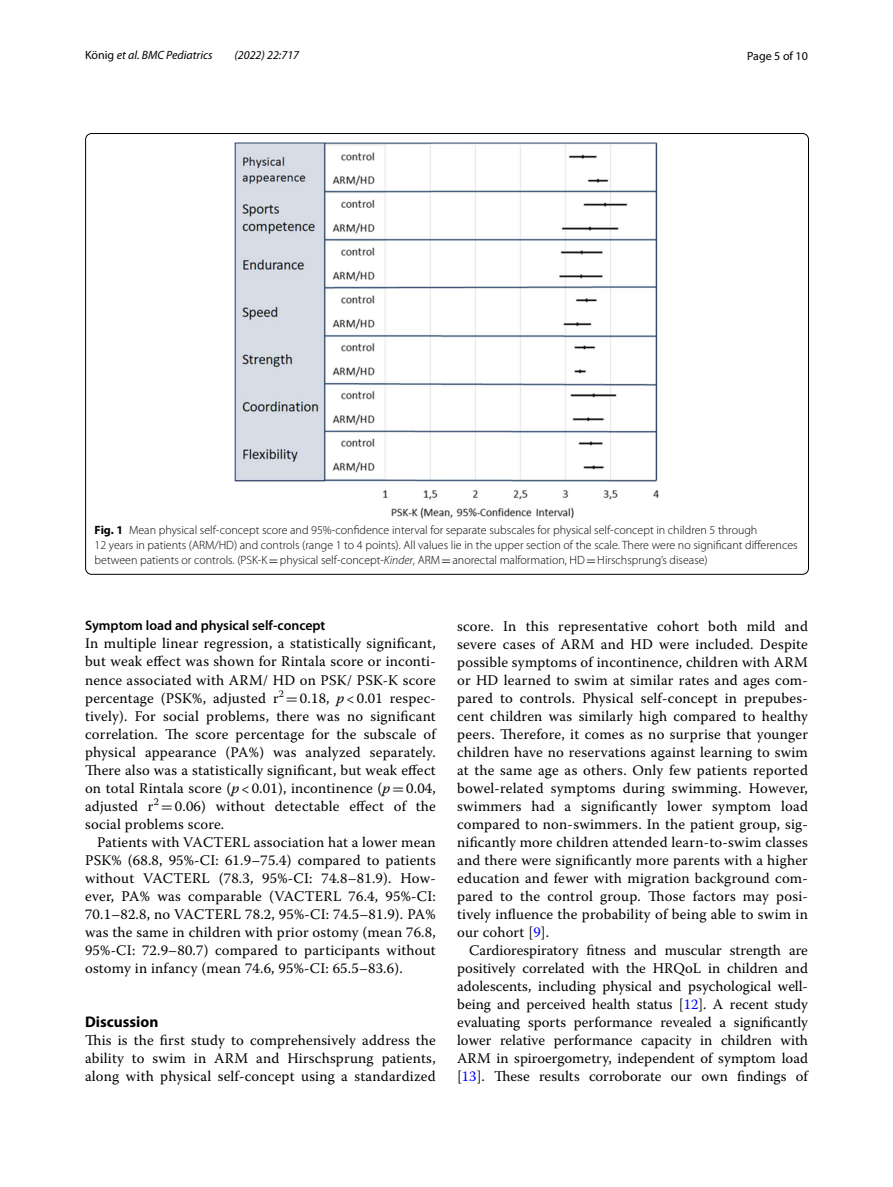
<style>
.page{position:relative;width:893px;height:1187px;background:#fff}
.page>*{position:absolute;margin:0;border:0;box-sizing:border-box;transform-origin:0 0}
.t1{font:700 15.45px "Myriad Pro";color:#000}
.t2{font:14.7px/18px "Warnock Pro";letter-spacing:.015em;color:#000;text-align:justify}
.t3{font:600 13.8px "Myriad Pro";color:#000}
.t4{font:300 12px/15px "Myriad Pro";color:#000}
.t5{font:italic 12px "Myriad Pro";color:#000}
.t6{font:12px "Myriad Pro";color:#000}
.s1{font-style:normal}
.s2{font-weight:700}
.s3{font-family:"MTSY";font-weight:400}
.s4{font-style:italic}
.s5{font-family:"MTSY"}
.s6{color:#00f}
</style>
<div class="page">
<img style="left:234px;top:142px;width:425px;height:377px">
<p class="t5" style="left:85px;top:48px;width:129px"><span class="s1">König</span> et al. BMC Pediatrics</p>
<p class="t5" style="left:235px;top:48px;width:66px">(2022) 22:717</p>
<p class="t6" style="left:747px;top:48px;width:62px">Page 5 of 10</p>
<p class="t4" style="left:95px;top:522px;width:704px"><span class="s2">Fig. 1</span> Mean physical self-concept score and 95%-confidence interval for separate subscales for physical self-concept in children 5 through<br>12 years in patients (ARM/HD) and controls (range 1 to 4 points). All values lie in the upper section of the scale. There were no significant differences between patients or controls. (PSK-K<span class="s3">=</span>physical self-concept-<span class="s4">Kinder</span>, ARM<span class="s3">=</span>anorectal malformation, HD<span class="s3">=</span>Hirschsprung’s disease)</p>
<p class="t3" style="left:85px;top:617px;width:242px">Symptom load and physical self‑concept</p>
<p class="t2" style="left:85px;top:634px;width:352px">In multiple linear regression, a statistically significant, but weak effect was shown for Rintala score or inconti&shy;nence associated with ARM/ HD on PSK/ PSK-K score percentage (PSK%, adjusted r<sup>2</sup> <span class="s5">=</span>0.18, <span class="s4">p</span> &lt; 0.01 respec&shy;tively). For social problems, there was no significant correlation. The score percentage for the subscale of physical appearance (PA%) was analyzed separately.<br>There also was a statistically significant, but weak effect on total Rintala score (<span class="s4">p</span> &lt; 0.01), incontinence (<span class="s4">p</span><span class="s5">=</span>0.04, adjusted r<sup>2</sup> <span class="s5">=</span>0.06) without detectable effect of the social problems score.</p>
<p class="t2" style="left:85px;top:832px;width:352px;text-indent:12px">Patients with VACTERL association hat a lower mean PSK% (68.8, 95%-CI: 61.9–75.4) compared to patients without VACTERL (78.3, 95%-CI: 74.8–81.9). How&shy;ever, PA% was comparable (VACTERL 76.4, 95%-CI:<br>70.1–82.8, no VACTERL 78.2, 95%-CI: 74.5–81.9). PA% was the same in children with prior ostomy (mean 76.8, 95%-CI: 72.9–80.7) compared to participants without ostomy in infancy (mean 74.6, 95%-CI: 65.5–83.6).</p>
<p class="t1" style="left:85px;top:1012px;width:75px">Discussion</p>
<p class="t2" style="left:85px;top:1031px;width:352px">This is the first study to comprehensively address the ability to swim in ARM and Hirschsprung patients, along with physical self-concept using a standardized</p>
<p class="t2" style="left:457px;top:616px;width:352px">score. In this representative cohort both mild and severe cases of ARM and HD were included. Despite possible symptoms of incontinence, children with ARM or HD learned to swim at similar rates and ages com&shy;pared to controls. Physical self-concept in prepubes&shy;cent children was similarly high compared to healthy peers. Therefore, it comes as no surprise that younger children have no reservations against learning to swim at the same age as others. Only few patients reported bowel-related symptoms during swimming. However, swimmers had a significantly lower symptom load compared to non-swimmers. In the patient group, sig&shy;nificantly more children attended learn-to-swim classes and there were significantly more parents with a higher education and fewer with migration background com&shy;pared to the control group. Those factors may posi&shy;tively influence the probability of being able to swim in our cohort [<span class="s6">9</span>].</p>
<p class="t2" style="left:457px;top:940px;width:352px;text-indent:12px">Cardiorespiratory fitness and muscular strength are positively correlated with the HRQoL in children and adolescents, including physical and psychological well&shy;being and perceived health status [<span class="s6">12</span>]. A recent study evaluating sports performance revealed a significantly lower relative performance capacity in children with ARM in spiroergometry, independent of symptom load [<span class="s6">13</span>]. These results corroborate our own findings of</p>
</div>
